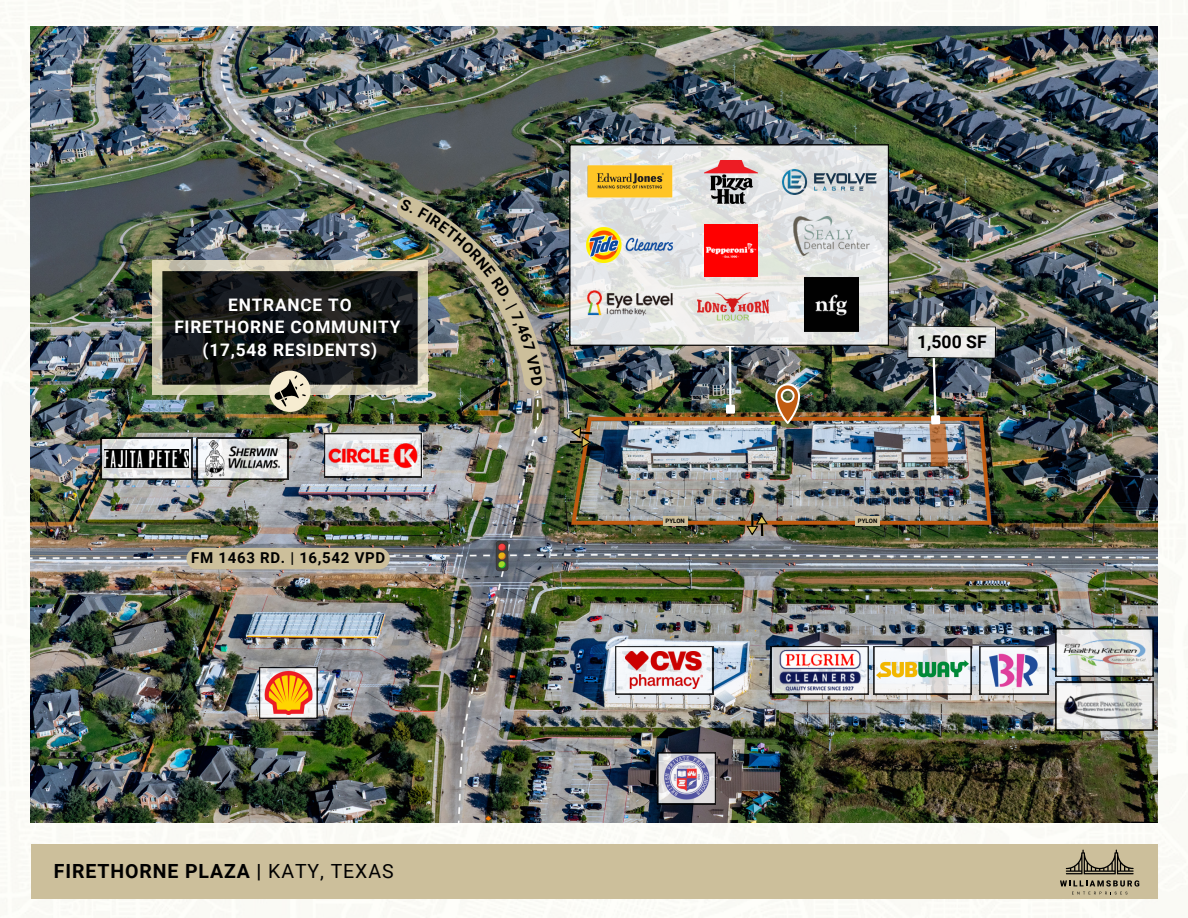
<style>
.page{position:relative;width:1188px;height:918px;background:#fafaf6}
.page>*{position:absolute;margin:0;border:0;box-sizing:border-box;transform-origin:0 0}
.t1{font:700 19.5px "Roboto";letter-spacing:.045em;color:#000}
.t2{font:700 17.55px "Roboto";color:#000}
.t3{font:700 17.25px/22.2px "Roboto";letter-spacing:.045em;color:#fff;text-align:center}
.t4{font:700 15px "Roboto";letter-spacing:.05em;color:#000}
.t5{font:700 6px "Roboto";color:#000}
.s1{font-weight:400}
</style>
<div class="page">
<div style="left:31px;top:845px;width:1126px;height:54px;background:#ccbf9b"></div>
<svg style="left:1066px;top:850px;width:68px;height:24px"></svg>
<svg style="left:1060px;top:880px;width:79px;height:14px"></svg>
<img style="left:31px;top:27px;width:1126px;height:795px">
<svg style="left:496px;top:541px;width:12px;height:30px"></svg>
<svg style="left:570px;top:426px;width:22px;height:22px"></svg>
<svg style="left:746px;top:514px;width:22px;height:22px"></svg>
<svg style="left:324px;top:433px;width:98px;height:44px"></svg>
<img style="left:329px;top:439px;width:89px;height:32px">
<svg style="left:101px;top:438px;width:187px;height:41px"></svg>
<img style="left:104px;top:449px;width:85px;height:18px">
<svg style="left:259px;top:667px;width:59px;height:52px"></svg>
<img style="left:261px;top:670px;width:54px;height:45px">
<svg style="left:615px;top:646px;width:98px;height:48px"></svg>
<img style="left:626px;top:651px;width:76px;height:37px">
<svg style="left:657px;top:752px;width:59px;height:52px"></svg>
<img style="left:664px;top:756px;width:45px;height:44px">
<svg style="left:771px;top:646px;width:192px;height:48px"></svg>
<img style="left:877px;top:661px;width:86px;height:18px">
<img style="left:963px;top:632px;width:93px;height:77px">
<svg style="left:1056px;top:628px;width:97px;height:102px;background:#aeb1b0"></svg>
<img style="left:1061px;top:686px;width:87px;height:40px">
<img style="left:1061px;top:636px;width:88px;height:33px">
<svg style="left:775px;top:383px;width:25px;height:41px"></svg>
<hr style="left:729px;top:347px;width:3px;height:58px;background:#fff">
<div style="left:727px;top:406px;width:7px;height:7px;background:#fff"></div>
<div style="left:726px;top:405px;width:9px;height:9px;border:2px solid #fff"></div>
<svg style="left:569px;top:144px;width:320px;height:202px;background:#dcdedd"></svg>
<img style="left:580px;top:154px;width:99px;height:55px">
<img style="left:586px;top:227px;width:87px;height:35px">
<img style="left:805px;top:277px;width:54px;height:54px">
<img style="left:783px;top:169px;width:93px;height:25px">
<img style="left:694px;top:286px;width:78px;height:42px">
<img style="left:704px;top:160px;width:53px;height:43px">
<img style="left:793px;top:216px;width:77px;height:39px">
<img style="left:586px;top:291px;width:88px;height:31px">
<img style="left:704px;top:224px;width:53px;height:53px">
<div style="left:186px;top:548px;width:204px;height:21px;background:#ccbf9b"></div>
<div style="left:856px;top:517px;width:24px;height:9px;background:#ccbf9b"></div>
<div style="left:663px;top:517px;width:24px;height:9px;background:#ccbf9b"></div>
<div style="left:269px;top:371px;width:42px;height:41px;background:#f6ecd1;border-radius:50%"></div>
<div style="left:932px;top:416px;width:7px;height:7px;background:#fff"></div>
<div style="left:931px;top:415px;width:9px;height:9px;border:2px solid #fff"></div>
<img style="left:907px;top:325px;width:90px;height:93px">
<img style="left:152px;top:177px;width:420px;height:230px">
<p class="t3" style="left:174px;top:294px;width:227px">ENTRANCE TO<br>FIRETHORNE COMMUNITY (17,548 RESIDENTS)</p>
<p class="t4" style="left:191px;top:549px;width:195px">FM 1463 RD. | 16,542 VPD</p>
<p class="t1" style="left:54px;top:859px;width:341px">FIRETHORNE PLAZA | <span class="s1">KATY, TEXAS</span></p>
<p class="t2" style="left:917px;top:332px;width:71px">1,500 SF</p>
<p class="t5" style="left:665px;top:518px;width:21px">PYLON</p>
<p class="t5" style="left:858px;top:518px;width:21px">PYLON</p>
</div>
